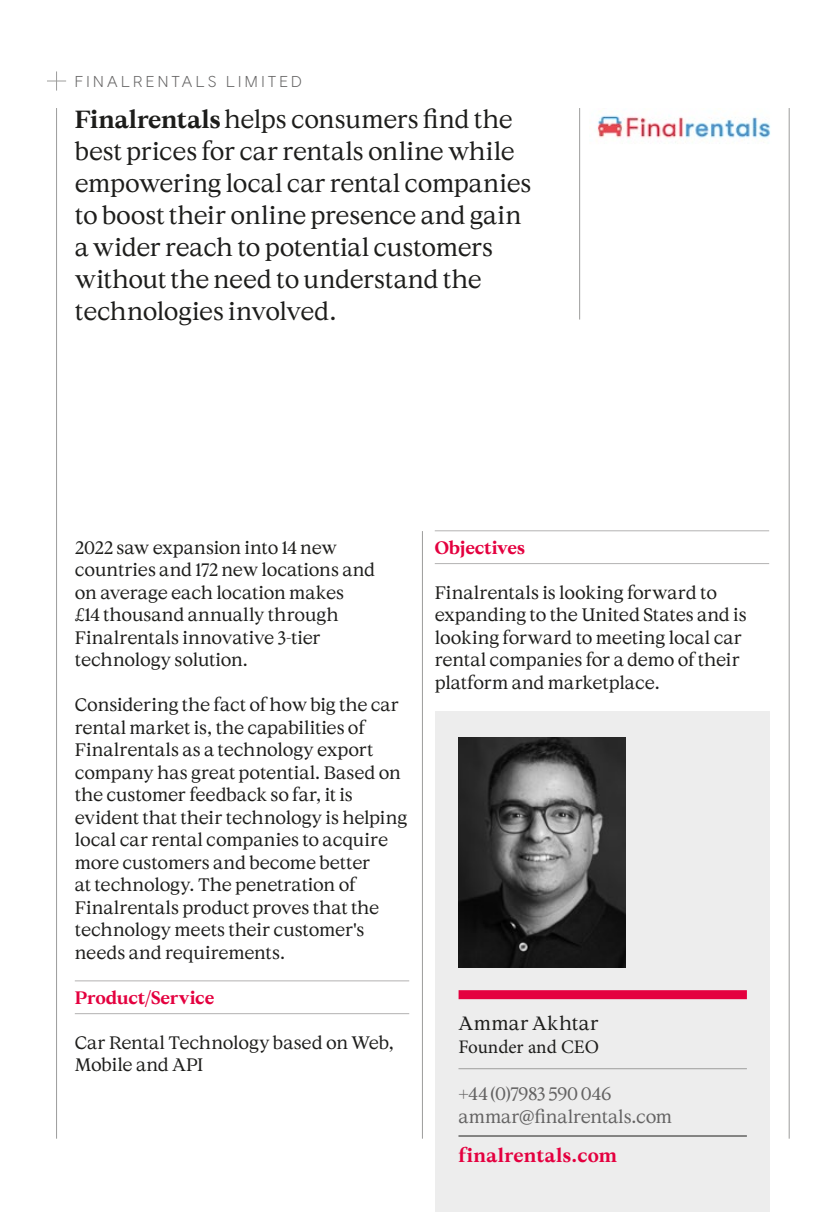
<style>
.page{position:relative;width:830px;height:1212px;background:#fff}
.page>*{position:absolute;margin:0;border:0;box-sizing:border-box;transform-origin:0 0}
.StandFirst_Serif_16{font:24.75px/31.9px "Wales Serif";letter-spacing:-.015em;color:#1d1d1b}
.URL{font:700 19.12px "Wales Serif";letter-spacing:.015em;color:#e4003f}
._03_Name_Line{font:19.12px "Minion Pro";color:#1d1d1b}
.StandFirst_Serif_16-2{font:19.12px "Wales Serif";letter-spacing:.02em;color:#1d1d1b}
._02_Body{font:18px/22.5px "Wales Serif";letter-spacing:-.01em;color:#1d1d1b}
._02_Body-2{font:18px/22.9px "Wales Serif";letter-spacing:-.015em;color:#646363}
._01_Red_Title_Line{font:700 18px "Wales Serif";letter-spacing:-.01em;color:#e4003f}
.t1{font:300 15.75px "Wales Sans Headline";letter-spacing:.215em;color:#646363}
.s1{font-weight:700}
</style>
<div class="page">
<hr style="left:75px;top:980px;width:334px;height:1px;background:#b3b2b2">
<hr style="left:75px;top:1013px;width:334px;height:1px;background:#b3b2b2">
<hr style="left:434px;top:530px;width:334px;height:1px;background:#b3b2b2">
<hr style="left:434px;top:563px;width:334px;height:1px;background:#b3b2b2">
<hr style="left:422px;top:531px;width:1px;height:608px;background:#9d9d9c">
<hr style="left:788px;top:108px;width:1px;height:1031px;background:#9d9d9c">
<hr style="left:56px;top:108px;width:1px;height:1031px;background:#9d9d9c">
<svg style="left:47px;top:71px;width:19px;height:20px"></svg>
<hr style="left:579px;top:108px;width:1px;height:212px;background:#9d9d9c">
<img style="left:597px;top:115px;width:174px;height:28px">
<div style="left:435px;top:711px;width:334px;height:501px;background:#ededed"></div>
<div style="left:458px;top:990px;width:288px;height:9px;background:#e4003f"></div>
<img style="left:458px;top:738px;width:167px;height:229px">
<hr style="left:458px;top:1068px;width:288px;height:1px;background:#9d9d9c">
<hr style="left:458px;top:1135px;width:288px;height:1px;background:#1d1d1b">
<p class="t1" style="left:75px;top:71px;width:228px">FINALRENTALS LIMITED</p>
<p class="StandFirst_Serif_16" style="left:75px;top:103px;width:458px"><span class="s1">Finalrentals</span> helps consumers find the best prices for car rentals online while empowering local car rental companies to boost their online presence and gain a wider reach to potential customers without the need to understand the technologies involved.</p>
<p class="_02_Body" style="left:75px;top:536px;width:302px">2022 saw expansion into 14 new countries and 172 new locations and on average each location makes<br>£14 thousand annually through<br>Finalrentals innovative 3-tier technology solution.</p>
<p class="_02_Body" style="left:75px;top:693px;width:334px">Considering the fact of how big the car rental market is, the capabilities of Finalrentals as a technology export company has great potential. Based on the customer feedback so far, it is evident that their technology is helping local car rental companies to acquire more customers and become better<br>at technology. The penetration of Finalrentals product proves that the technology meets their customer's needs and requirements.</p>
<p class="_01_Red_Title_Line" style="left:75px;top:986px;width:141px">Product/Service</p>
<p class="_02_Body" style="left:75px;top:1031px;width:321px">Car Rental Technology based on Web,<br>Mobile and API</p>
<p class="_01_Red_Title_Line" style="left:434px;top:536px;width:92px">Objectives</p>
<p class="_02_Body" style="left:434px;top:581px;width:313px">Finalrentals is looking forward to expanding to the United States and is looking forward to meeting local car rental companies for a demo of their platform and marketplace.</p>
<p class="StandFirst_Serif_16-2" style="left:458px;top:1011px;width:142px">Ammar Akhtar</p>
<p class="_03_Name_Line" style="left:458px;top:1034px;width:142px">Founder and CEO</p>
<p class="_02_Body-2" style="left:458px;top:1082px;width:215px">+44 (0)7983 590 046 ammar@finalrentals.com</p>
<p class="URL" style="left:458px;top:1143px;width:160px">finalrentals.com</p>
</div>
